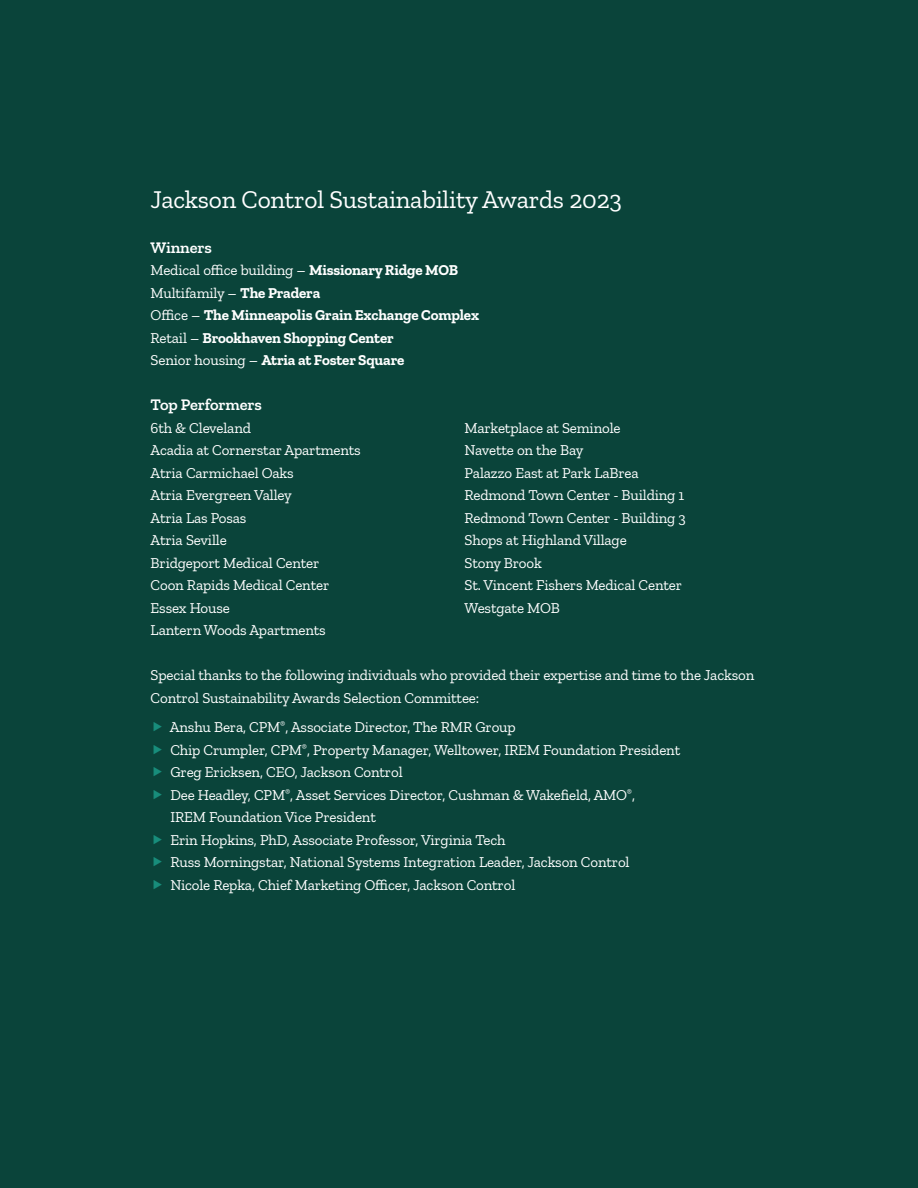
<style>
.page{position:relative;width:918px;height:1188px;background:#0a443a}
.page>*{position:absolute;margin:0;border:0;box-sizing:border-box;transform-origin:0 0}
.t1{font:25.5px "Zilla Slab";letter-spacing:-.01em;color:#fff}
.t2{font:600 16.5px "Zilla Slab";letter-spacing:-.01em;color:#fff}
.t3{font:15px/22.5px "Zilla Slab";letter-spacing:-.01em;color:#fff}
.t4{font:700 15px/22.5px "Zilla Slab";letter-spacing:-.01em;color:#fff}
.s1{font-weight:400}
</style>
<div class="page">
<h1 class="t1" style="left:151px;top:185px;width:473px">Jackson Control Sustainability Awards 2023</h1>
<p class="t2" style="left:151px;top:238px;width:63px">Winners</p>
<p class="t4" style="left:151px;top:259px;width:330px"><span class="s1">Medical office building –</span> Missionary Ridge MOB <span class="s1">Multifamily –</span> The Pradera<br><span class="s1">Office –</span> The Minneapolis Grain Exchange Complex <span class="s1">Retail –</span> Brookhaven Shopping Center<br><span class="s1">Senior housing –</span> Atria at Foster Square</p>
<p class="t2" style="left:151px;top:396px;width:113px">Top Performers</p>
<p class="t3" style="left:151px;top:417px;width:212px">6th &amp; Cleveland<br>Acadia at Cornerstar Apartments<br>Atria Carmichael Oaks<br>Atria Evergreen Valley<br>Atria Las Posas<br>Atria Seville<br>Bridgeport Medical Center<br>Coon Rapids Medical Center<br>Essex House<br>Lantern Woods Apartments</p>
<p class="t3" style="left:465px;top:417px;width:223px">Marketplace at Seminole<br>Navette on the Bay<br>Palazzo East at Park LaBrea<br>Redmond Town Center - Building 1<br>Redmond Town Center - Building 3<br>Shops at Highland Village<br>Stony Brook<br>St. Vincent Fishers Medical Center<br>Westgate MOB</p>
<p class="t3" style="left:151px;top:664px;width:605px">Special thanks to the following individuals who provided their expertise and time to the Jackson<br>Control Sustainability Awards Selection Committee:</p>
<p class="t3" style="left:170px;top:716px;width:512px">Anshu Bera, CPM<sup>®</sup>, Associate Director, The RMR Group<br>Chip Crumpler, CPM<sup>®</sup>, Property Manager, Welltower, IREM Foundation President Greg Ericksen, CEO, Jackson Control<br>Dee Headley, CPM<sup>®</sup>, Asset Services Director, Cushman &amp; Wakefield, AMO<sup>®</sup>,<br>IREM Foundation Vice President<br>Erin Hopkins, PhD, Associate Professor, Virginia Tech<br>Russ Morningstar, National Systems Integration Leader, Jackson Control<br>Nicole Repka, Chief Marketing Officer, Jackson Control</p>
</div>
